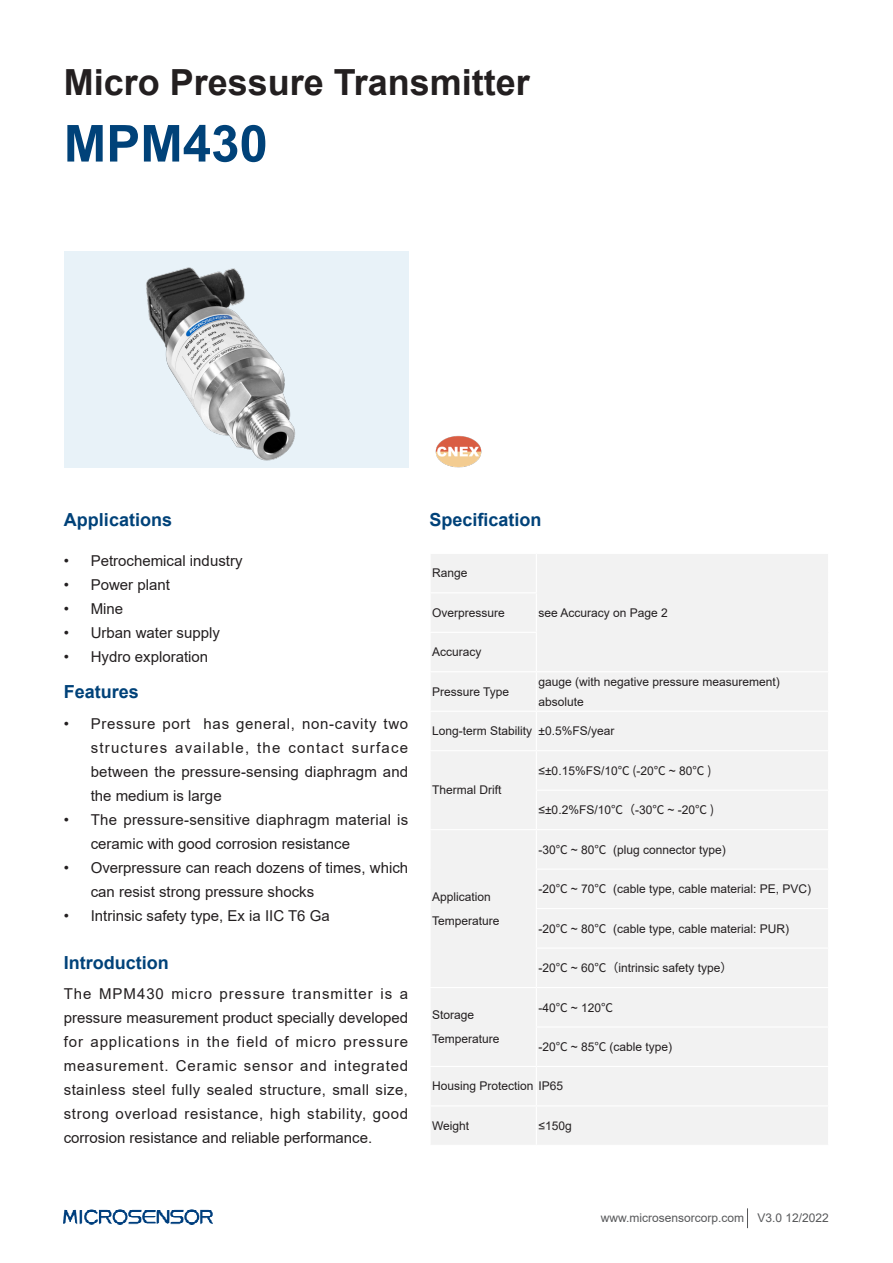
<style>
.page{position:relative;width:893px;height:1263px;background:#fff}
.page>*{position:absolute;margin:0;border:0;box-sizing:border-box;transform-origin:0 0}
.t1{font:700 51px "Arial";color:#004279}
.t2{font:700 36px "Arial";color:#231f20}
.t3{font:700 18px "Arial";color:#004279}
.t4{font:15px/24px "Arial";color:#231f20;text-align:justify}
.t5{font:15px/24px "Arial";letter-spacing:.02em;color:#231f20}
.t6{font:12px/24px "Arial";color:#231f20}
.t7{font:12px "Arial";color:#57585a}
.s1{font-family:"Source Han Sans CN"}
</style>
<div class="page">
<svg style="left:747px;top:1208px;width:1px;height:20px"></svg>
<img style="left:64px;top:1209px;width:148px;height:15px">
<div style="left:431px;top:554px;width:397px;height:591px;background:#f2f2f2"></div>
<hr style="left:536px;top:554px;width:1px;height:38px;background:#fff">
<hr style="left:429px;top:592px;width:108px;height:1px;background:#fff">
<hr style="left:536px;top:593px;width:1px;height:39px;background:#fff">
<hr style="left:429px;top:632px;width:108px;height:1px;background:#fff">
<hr style="left:536px;top:633px;width:1px;height:38px;background:#fff">
<hr style="left:429px;top:671px;width:107px;height:1px;background:#fff">
<hr style="left:536px;top:671px;width:293px;height:1px;background:#fff">
<hr style="left:536px;top:672px;width:1px;height:39px;background:#fff">
<hr style="left:429px;top:711px;width:107px;height:1px;background:#fff">
<hr style="left:536px;top:711px;width:293px;height:1px;background:#fff">
<hr style="left:536px;top:712px;width:1px;height:38px;background:#fff">
<hr style="left:429px;top:750px;width:107px;height:1px;background:#fff">
<hr style="left:536px;top:750px;width:293px;height:1px;background:#fff">
<hr style="left:536px;top:751px;width:1px;height:39px;background:#fff">
<hr style="left:536px;top:790px;width:293px;height:1px;background:#fff">
<hr style="left:536px;top:791px;width:1px;height:38px;background:#fff">
<hr style="left:429px;top:829px;width:107px;height:1px;background:#fff">
<hr style="left:536px;top:829px;width:293px;height:1px;background:#fff">
<hr style="left:536px;top:830px;width:1px;height:38px;background:#fff">
<hr style="left:536px;top:868px;width:293px;height:2px;background:#fff">
<hr style="left:536px;top:870px;width:1px;height:38px;background:#fff">
<hr style="left:536px;top:908px;width:293px;height:1px;background:#fff">
<hr style="left:536px;top:909px;width:1px;height:38px;background:#fff">
<hr style="left:536px;top:947px;width:293px;height:1px;background:#fff">
<hr style="left:536px;top:948px;width:1px;height:39px;background:#fff">
<hr style="left:429px;top:987px;width:107px;height:1px;background:#fff">
<hr style="left:536px;top:987px;width:293px;height:1px;background:#fff">
<hr style="left:536px;top:988px;width:1px;height:38px;background:#fff">
<hr style="left:536px;top:1026px;width:293px;height:1px;background:#fff">
<hr style="left:536px;top:1027px;width:1px;height:39px;background:#fff">
<hr style="left:429px;top:1066px;width:107px;height:1px;background:#fff">
<hr style="left:536px;top:1066px;width:293px;height:1px;background:#fff">
<hr style="left:536px;top:1067px;width:1px;height:38px;background:#fff">
<hr style="left:429px;top:1105px;width:107px;height:1px;background:#fff">
<hr style="left:536px;top:1105px;width:293px;height:1px;background:#fff">
<hr style="left:536px;top:1106px;width:1px;height:39px;background:#fff">
<img style="left:435px;top:435px;width:47px;height:33px">
<div style="left:64px;top:251px;width:344px;height:217px;background:#e8f2f8"></div>
<img style="left:146px;top:267px;width:149px;height:194px">
<p class="t2" style="left:64px;top:57px;width:468px">Micro Pressure Transmitter</p>
<p class="t1" style="left:64px;top:108px;width:206px">MPM430</p>
<p class="t3" style="left:64px;top:507px;width:110px">Applications</p>
<p class="t4" style="left:64px;top:548px;width:180px">• Petrochemical industry</p>
<p class="t4" style="left:64px;top:572px;width:108px">• Power plant</p>
<p class="t4" style="left:64px;top:596px;width:61px">• Mine</p>
<p class="t4" style="left:64px;top:620px;width:158px">• Urban water supply</p>
<p class="t4" style="left:64px;top:644px;width:146px">• Hydro exploration</p>
<p class="t3" style="left:64px;top:679px;width:77px">Features</p>
<p class="t4" style="left:91px;top:712px;width:319px;text-indent:-27px">• Pressure port has general, non-cavity two structures available, the contact surface between the pressure-sensing diaphragm and the medium is large</p>
<p class="t5" style="left:91px;top:808px;width:319px;text-indent:-27px">• The pressure-sensitive diaphragm material is ceramic with good corrosion resistance</p>
<p class="t4" style="left:91px;top:856px;width:319px;text-indent:-27px">• Overpressure can reach dozens of times, which can resist strong pressure shocks</p>
<p class="t4" style="left:64px;top:904px;width:267px">• Intrinsic safety type, Ex ia IIC T6 Ga</p>
<p class="t3" style="left:64px;top:950px;width:106px">Introduction</p>
<p class="t4" style="left:64px;top:982px;width:346px">The MPM430 micro pressure transmitter is a pressure measurement product specially developed for applications in the field of micro pressure measurement. Ceramic sensor and integrated stainless steel fully sealed structure, small size, strong overload resistance, high stability, good corrosion resistance and reliable performance.</p>
<p class="t3" style="left:429px;top:507px;width:114px">Specification</p>
<p class="t6" style="left:432px;top:561px;width:37px">Range</p>
<p class="t6" style="left:432px;top:601px;width:74px">Overpressure</p>
<p class="t6" style="left:538px;top:601px;width:131px">see Accuracy on Page 2</p>
<p class="t6" style="left:432px;top:640px;width:51px">Accuracy</p>
<p class="t6" style="left:432px;top:679px;width:79px">Pressure Type</p>
<p class="t6" style="left:538px;top:670px;width:243px">gauge (with negative pressure measurement)</p>
<p class="t6" style="left:538px;top:689px;width:47px">absolute</p>
<p class="t6" style="left:432px;top:719px;width:102px">Long-term Stability</p>
<p class="t6" style="left:538px;top:719px;width:77px">±0.5%FS/year</p>
<p class="t6" style="left:432px;top:778px;width:71px">Thermal Drift</p>
<p class="t6" style="left:432px;top:884px;width:69px">Application<br>Temperature</p>
<p class="t6" style="left:538px;top:758px;width:175px">≤±0.15%FS/10<span class="s1">℃ (</span>-20<span class="s1">℃</span> ~ 80<span class="s1">℃ )</span></p>
<p class="t6" style="left:538px;top:798px;width:177px">≤±0.2%FS/10<span class="s1">℃（</span>-30<span class="s1">℃</span> ~ -20<span class="s1">℃ )</span></p>
<p class="t6" style="left:538px;top:837px;width:189px">-30<span class="s1">℃</span> ~ 80<span class="s1">℃</span> (plug connector type)</p>
<p class="t6" style="left:538px;top:877px;width:274px">-20<span class="s1">℃</span> ~ 70<span class="s1">℃</span> (cable type, cable material: PE, PVC)</p>
<p class="t6" style="left:538px;top:916px;width:252px">-20<span class="s1">℃</span> ~ 80<span class="s1">℃</span> (cable type, cable material: PUR)</p>
<p class="t6" style="left:538px;top:956px;width:196px">-20<span class="s1">℃</span> ~ 60<span class="s1">℃（</span>intrinsic safety type<span class="s1">）</span></p>
<p class="t6" style="left:538px;top:995px;width:76px">-40<span class="s1">℃</span> ~ 120<span class="s1">℃</span></p>
<p class="t6" style="left:538px;top:1035px;width:135px">-20<span class="s1">℃</span> ~ 85<span class="s1">℃</span> (cable type)</p>
<p class="t6" style="left:432px;top:1074px;width:132px">Housing Protection IP65</p>
<p class="t6" style="left:432px;top:1114px;width:39px">Weight</p>
<p class="t6" style="left:538px;top:1114px;width:35px">≤150g</p>
<p class="t6" style="left:432px;top:1003px;width:69px">Storage<br>Temperature</p>
<p class="t7" style="left:601px;top:1210px;width:230px">www.microsensorcorp.com V3.0 12/2022</p>
</div>
